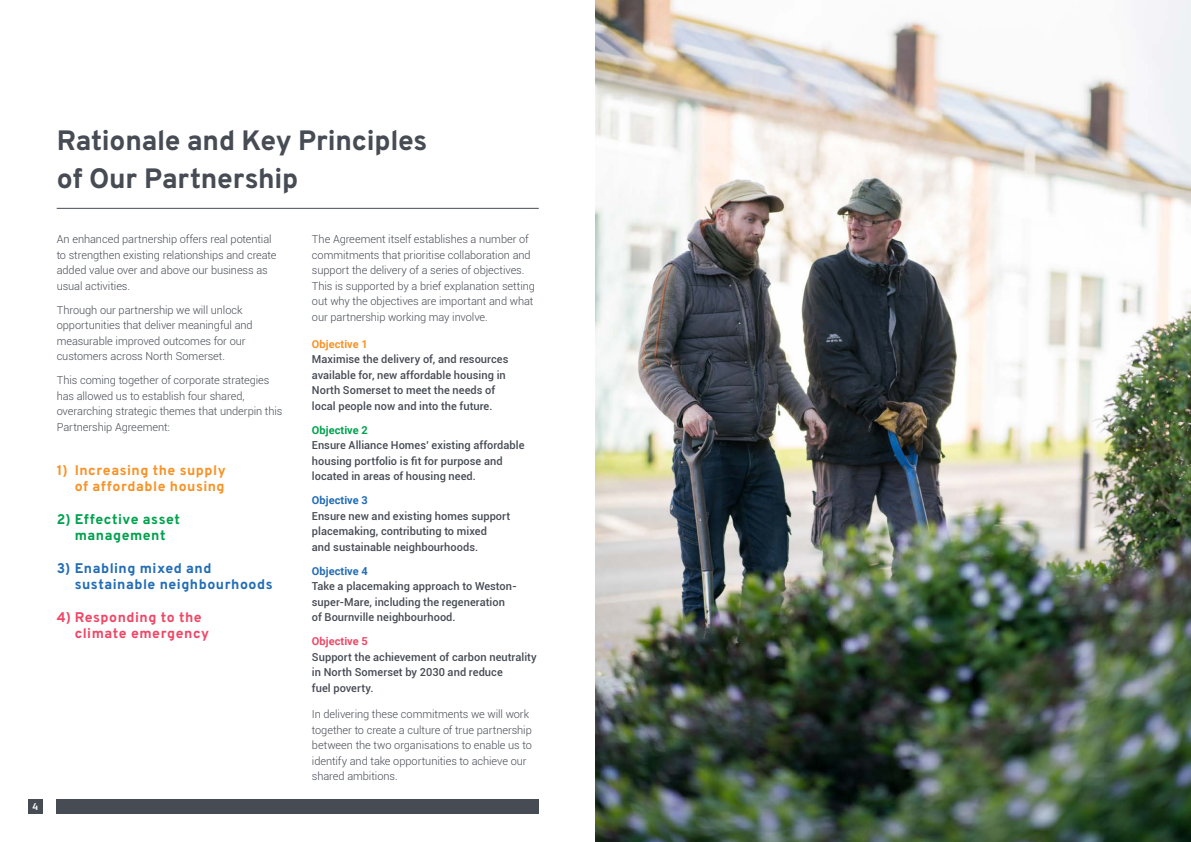
<style>
.page{position:relative;width:1191px;height:842px;background:#fff}
.page>*{position:absolute;margin:0;border:0;box-sizing:border-box;transform-origin:0 0}
.t1{font:800 28px/38px "Overpass";letter-spacing:-.01em;color:#464b54}
.t2{font:800 14px/16px "Overpass";letter-spacing:.04em;color:#226db6}
.t3{font:800 14px/16px "Overpass";letter-spacing:.035em;color:#f79328;text-align:right}
.t4{font:800 14px/16px "Overpass";letter-spacing:.04em;color:#ef4867}
.t5{font:800 14px/16px "Overpass";letter-spacing:.04em;color:#00a24e;text-align:center}
.t6{font:300 11px/15.5px "Roboto";letter-spacing:-.005em;color:#464b54}
.t7{font:500 11px/15.5px "Roboto";letter-spacing:.005em;color:#464b54}
.t8{font:700 10px "FS Albert";color:#fff}
.s1{font-weight:700;color:#f79328}
.s2{font-weight:700;color:#00a24e}
.s3{font-weight:700;color:#226db6}
.s4{font-weight:700;color:#ef4867}
</style>
<div class="page">
<hr style="left:57px;top:208px;width:482px;height:1px;background:#464b54">
<div style="left:28px;top:799px;width:15px;height:15px;background:#464b54"></div>
<img style="left:595px;top:0;width:596px;height:842px">
<div style="left:57px;top:799px;width:482px;height:15px;background:#464b54"></div>
<p class="t8" style="left:33px;top:799px;width:7px">4</p>
<p class="t1" style="left:57px;top:122px;width:372px">Rationale and Key Principles of Our Partnership</p>
<p class="t6" style="left:57px;top:231px;width:221px">An enhanced partnership offers real potential to strengthen existing relationships and create added value over and above our business as usual activities.</p>
<p class="t6" style="left:57px;top:302px;width:197px">Through our partnership we will unlock opportunities that deliver meaningful and measurable improved outcomes for our customers across North Somerset.</p>
<p class="t6" style="left:57px;top:372px;width:227px">This coming together of corporate strategies has allowed us to establish four shared, overarching strategic themes that underpin this Partnership Agreement:</p>
<p class="t3" style="left:57px;top:462px;width:170px">1) Increasing the supply of affordable housing</p>
<p class="t5" style="left:57px;top:511px;width:125px">2) Effective asset management</p>
<p class="t2" style="left:75px;top:560px;width:199px;text-indent:-18px">3) Enabling mixed and sustainable neighbourhoods</p>
<p class="t4" style="left:75px;top:609px;width:136px;text-indent:-18px">4) Responding to the climate emergency</p>
<p class="t6" style="left:312px;top:231px;width:224px">The Agreement itself establishes a number of commitments that prioritise collaboration and support the delivery of a series of objectives.<br>This is supported by a brief explanation setting out why the objectives are important and what our partnership working may involve.</p>
<p class="t7" style="left:312px;top:335px;width:198px"><span class="s1">Objective 1<br></span>Maximise the delivery of, and resources available for, new affordable housing in<br>North Somerset to meet the needs of local people now and into the future.</p>
<p class="t7" style="left:312px;top:421px;width:214px"><span class="s2">Objective 2<br></span>Ensure Alliance Homes’ existing affordable housing portfolio is fit for purpose and located in areas of housing need.</p>
<p class="t7" style="left:312px;top:492px;width:200px"><span class="s3">Objective 3<br></span>Ensure new and existing homes support placemaking, contributing to mixed<br>and sustainable neighbourhoods.</p>
<p class="t7" style="left:312px;top:562px;width:206px"><span class="s3">Objective 4<br></span>Take a placemaking approach to Weston&shy;super-Mare, including the regeneration of Bournville neighbourhood.</p>
<p class="t7" style="left:312px;top:633px;width:226px"><span class="s4">Objective 5<br></span>Support the achievement of carbon neutrality in North Somerset by 2030 and reduce<br>fuel poverty.</p>
<p class="t6" style="left:312px;top:706px;width:221px">In delivering these commitments we will work together to create a culture of true partnership between the two organisations to enable us to identify and take opportunities to achieve our shared ambitions.</p>
</div>
